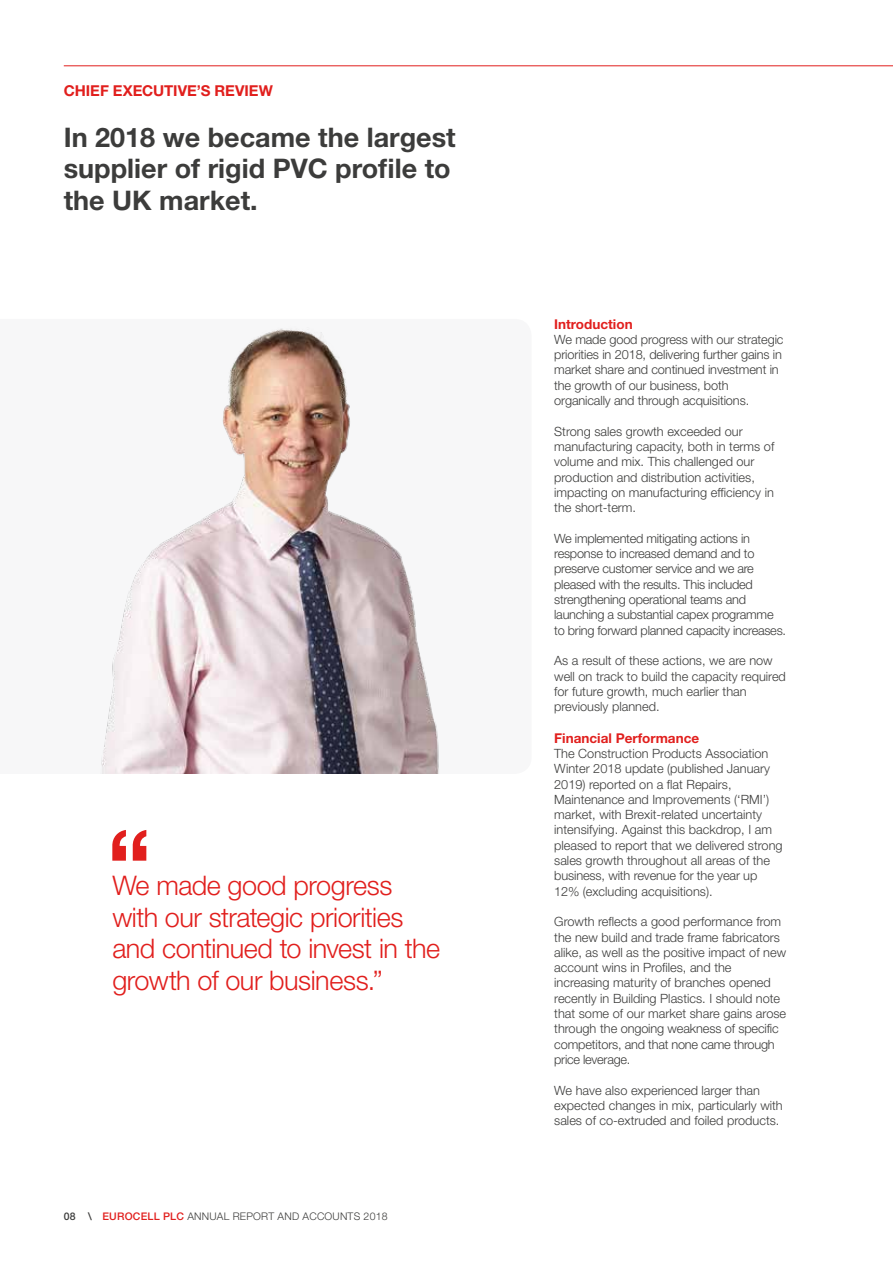
<style>
.page{position:relative;width:893px;height:1263px;background:#fff}
.page>*{position:absolute;margin:0;border:0;box-sizing:border-box;transform-origin:0 0}
.t1{font:300 27px/31.5px "Helvetica Neue LT Std";letter-spacing:-.02em;color:#e11f1d}
.t2{font:700 27px/31.5px "Helvetica Neue LT Std";color:#3c3c3b}
.t3{font:700 15px "Helvetica Neue LT Std";color:#e11f1d}
.t4{font:700 13.5px "Helvetica Neue LT Std";color:#e11f1d}
.t5{font:300 12.75px/15.3px "Helvetica Neue LT Std";color:#3c3c3b}
.t6{font:300 12.75px/15.3px "Helvetica Neue LT Std";letter-spacing:-.02em;color:#3c3c3b}
.t7{font:300 10.5px "Helvetica Neue LT Std";letter-spacing:.02em;color:#3c3c3b}
.t8{font:500 10.5px "Helvetica Neue LT Std";color:#e11f1d}
.t9{font:500 10.5px "Helvetica Neue LT Std";color:#3c3c3b}
</style>
<div class="page">
<img style="left:100px;top:327px;width:340px;height:447px">
<hr style="left:64px;top:65px;width:829px;height:1px;background:#e11f1d">
<svg style="left:112px;top:830px;width:34px;height:31px"></svg>
<p class="t3" style="left:64px;top:81px;width:211px">CHIEF EXECUTIVE’S REVIEW</p>
<h1 class="t2" style="left:64px;top:121px;width:393px">In 2018 we became the largest supplier of rigid PVC profile to the UK market.</h1>
<h1 class="t1" style="left:112px;top:869px;width:329px">We made good progress with our strategic priorities and continued to invest in the growth of our business.”</h1>
<p class="t9" style="left:64px;top:1210px;width:13px">08</p>
<p class="t8" style="left:102px;top:1210px;width:15px">EUROCELL</p>
<p class="t8" style="left:163px;top:1210px;width:8px">PLC</p>
<p class="t7" style="left:187px;top:1210px;width:15px">Annual</p>
<p class="t7" style="left:233px;top:1210px;width:8px">report</p>
<p class="t7" style="left:278px;top:1210px;width:9px">and</p>
<p class="t7" style="left:303px;top:1210px;width:9px">accounts</p>
<p class="t7" style="left:364px;top:1210px;width:25px">2018</p>
<p class="t4" style="left:554px;top:315px;width:80px">Introduction</p>
<p class="t5" style="left:554px;top:331px;width:231px">We made good progress with our strategic priorities in 2018, delivering further gains in market share and continued investment in the growth of our business, both organically and through acquisitions.</p>
<p class="t5" style="left:554px;top:423px;width:222px">Strong sales growth exceeded our manufacturing capacity, both in terms of volume and mix. This challenged our production and distribution activities, impacting on manufacturing efficiency in the short-term.</p>
<p class="t6" style="left:554px;top:530px;width:233px">We implemented mitigating actions in response to increased demand and to preserve customer service and we are pleased with the results. This included strengthening operational teams and launching a substantial capex programme to bring forward planned capacity increases.</p>
<p class="t5" style="left:554px;top:653px;width:233px">As a result of these actions, we are now well on track to build the capacity required for future growth, much earlier than previously planned.</p>
<p class="t4" style="left:554px;top:729px;width:146px">Financial Performance</p>
<p class="t5" style="left:554px;top:745px;width:230px">The Construction Products Association Winter 2018 update (published January 2019) reported on a flat Repairs, Maintenance and Improvements (‘RMI’) market, with Brexit-related uncertainty intensifying. Against this backdrop, I am pleased to report that we delivered strong sales growth throughout all areas of the business, with revenue for the year up 12% (excluding acquisitions).</p>
<p class="t5" style="left:554px;top:914px;width:233px">Growth reflects a good performance from the new build and trade frame fabricators alike, as well as the positive impact of new account wins in Profiles, and the increasing maturity of branches opened recently in Building Plastics. I should note that some of our market share gains arose through the ongoing weakness of specific competitors, and that none came through price leverage.</p>
<p class="t5" style="left:554px;top:1082px;width:230px">We have also experienced larger than expected changes in mix, particularly with sales of co-extruded and foiled products.</p>
</div>
